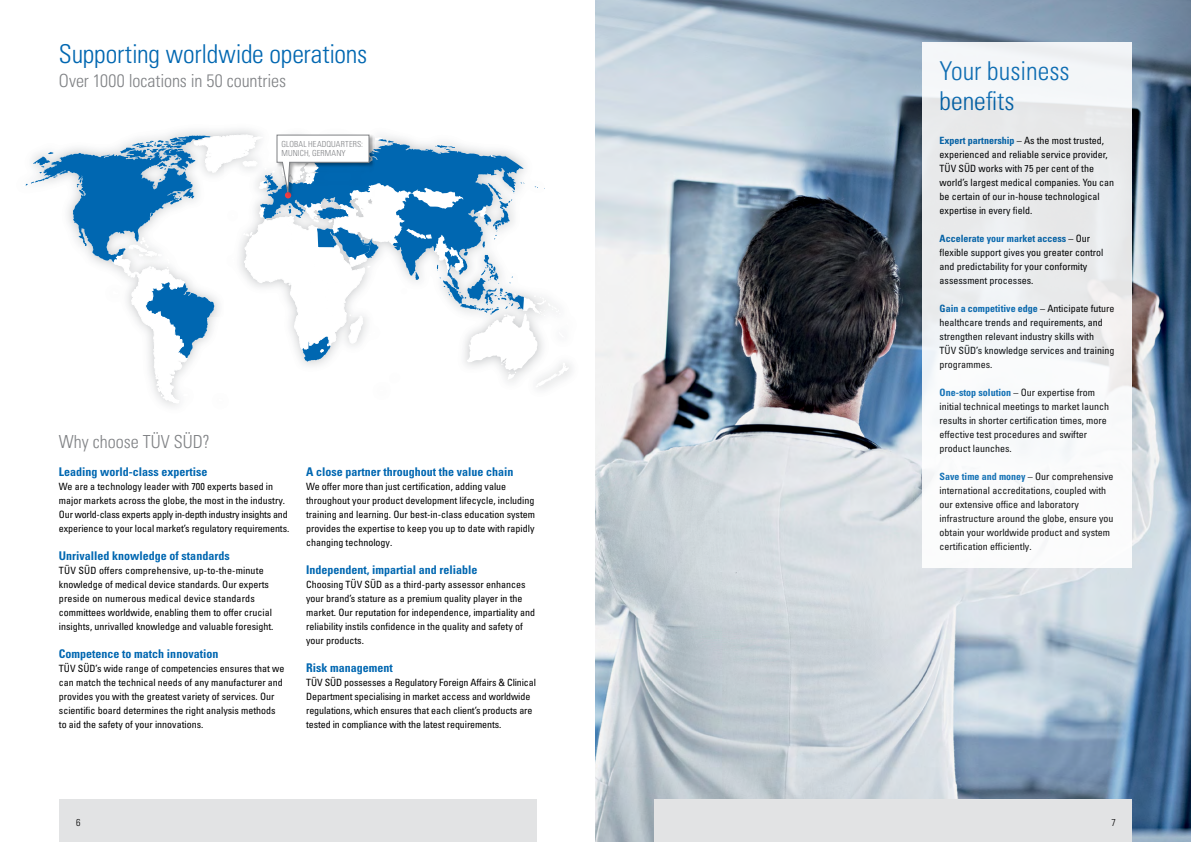
<style>
.page{position:relative;width:1191px;height:842px;background:#fff}
.page>*{position:absolute;margin:0;border:0;box-sizing:border-box;transform-origin:0 0}
.t1{font:26px/30px "Univers LTCYR 47 Light Cond";letter-spacing:-.005em;color:#0067b1}
.t2{font:18px "Univers LTCYR 47 Light Cond";color:#808285}
.t3{font:12px "Univers LTCYR 67 Bold Cond";color:#0067b1}
.t4{font:condensed 10px/14px "Univers LTCYR 57";color:#000}
.t5{font:10px "Univers LTCYR 67 Bold Cond";color:#0067b1}
.t6{font:10px "Univers LTCYR 47 Light Cond";color:#000}
.t7{font:8.3px/9.5px "Univers LTCYR 47 Light Cond";letter-spacing:.01em;color:#808285}
.s1{font-family:"Univers LTCYR 67 Bold Cond";font-stretch:normal;color:#0067b1}
.s2{font-family:"Univers LTCYR 57";font-stretch:condensed;color:#000}
</style>
<div class="page">
<svg style="left:25px;top:184px;width:513px;height:201px"></svg>
<div style="left:59px;top:800px;width:478px;height:42px;background:#e2e3e4"></div>
<svg style="left:26px;top:134px;width:498px;height:269px"></svg>
<img style="left:595px;top:0;width:596px;height:842px">
<div style="left:654px;top:800px;width:478px;height:42px;background:#e2e3e4"></div>
<div style="left:922px;top:42px;width:210px;height:526px;background:linear-gradient(to right,#f2f4f5,#f1f2f3)"></div>
<h1 class="t1" style="left:59px;top:37px;width:310px">Supporting worldwide operations</h1>
<h2 class="t2" style="left:59px;top:68px;width:229px">Over 1000 locations in 50 countries</h2>
<p class="t7" style="left:281px;top:139px;width:83px">GLOBAL HEADQUARTERS:<br>MUNICH, GERMANY</p>
<h2 class="t2" style="left:59px;top:429px;width:152px">Why choose TÜV SÜD?</h2>
<p class="t3" style="left:59px;top:464px;width:150px">Leading world-class expertise</p>
<p class="t4" style="left:59px;top:479px;width:232px">We are a technology leader with 700 experts based in major markets across the globe, the most in the industry.<br>Our world-class experts apply in-depth industry insights and experience to your local market’s regulatory requirements.</p>
<p class="t3" style="left:59px;top:548px;width:172px">Unrivalled knowledge of standards</p>
<p class="t4" style="left:59px;top:563px;width:216px">TÜV SÜD offers comprehensive, up-to-the-minute knowledge of medical device standards. Our experts preside on numerous medical device standards committees worldwide, enabling them to offer crucial insights, unrivalled knowledge and valuable foresight.</p>
<p class="t3" style="left:59px;top:646px;width:161px">Competence to match innovation</p>
<p class="t4" style="left:59px;top:661px;width:227px">TÜV SÜD’s wide range of competencies ensures that we can match the technical needs of any manufacturer and provides you with the greatest variety of services. Our scientific board determines the right analysis methods to aid the safety of your innovations.</p>
<p class="t3" style="left:306px;top:464px;width:209px">A close partner throughout the value chain</p>
<p class="t4" style="left:306px;top:479px;width:230px">We offer more than just certification, adding value throughout your product development lifecycle, including training and learning. Our best-in-class education system provides the expertise to keep you up to date with rapidly changing technology.</p>
<p class="t3" style="left:306px;top:562px;width:173px">Independent, impartial and reliable</p>
<p class="t4" style="left:306px;top:577px;width:230px">Choosing TÜV SÜD as a third-party assessor enhances your brand’s stature as a premium quality player in the market. Our reputation for independence, impartiality and reliability instils confidence in the quality and safety of your products.</p>
<p class="t3" style="left:306px;top:660px;width:88px">Risk management</p>
<p class="t4" style="left:306px;top:675px;width:231px">TÜV SÜD possesses a Regulatory Foreign Affairs &amp; Clinical Department specialising in market access and worldwide regulations, which ensures that each client’s products are tested in compliance with the latest requirements.</p>
<p class="t6" style="left:76px;top:816px;width:6px">6</p>
<h1 class="t1" style="left:939px;top:54px;width:131px">Your business benefits</h1>
<p class="t4" style="left:939px;top:133px;width:176px"><span class="s1">Expert partnership</span> – As the most trusted, experienced and reliable service provider, TÜV SÜD works with 75 per cent of the world’s largest medical companies. You can be certain of our in-house technological expertise in every field.</p>
<p class="t5" style="left:939px;top:233px;width:152px">Accelerate your market access <span class="s2">– Our</span></p>
<p class="t4" style="left:939px;top:245px;width:165px">flexible support gives you greater control and predictability for your conformity assessment processes.</p>
<p class="t5" style="left:939px;top:303px;width:176px">Gain a competitive edge <span class="s2">– Anticipate future</span></p>
<p class="t4" style="left:939px;top:315px;width:176px">healthcare trends and requirements, and strengthen relevant industry skills with<br>TÜV SÜD’s knowledge services and training programmes.</p>
<p class="t4" style="left:939px;top:385px;width:171px"><span class="s1">One-stop solution</span> – Our expertise from initial technical meetings to market launch results in shorter certification times, more effective test procedures and swifter product launches.</p>
<p class="t4" style="left:939px;top:469px;width:175px"><span class="s1">Save time and money</span> – Our comprehensive international accreditations, coupled with our extensive office and laboratory infrastructure around the globe, ensure you obtain your worldwide product and system certification efficiently.</p>
<p class="t6" style="left:1111px;top:816px;width:6px">7</p>
</div>
